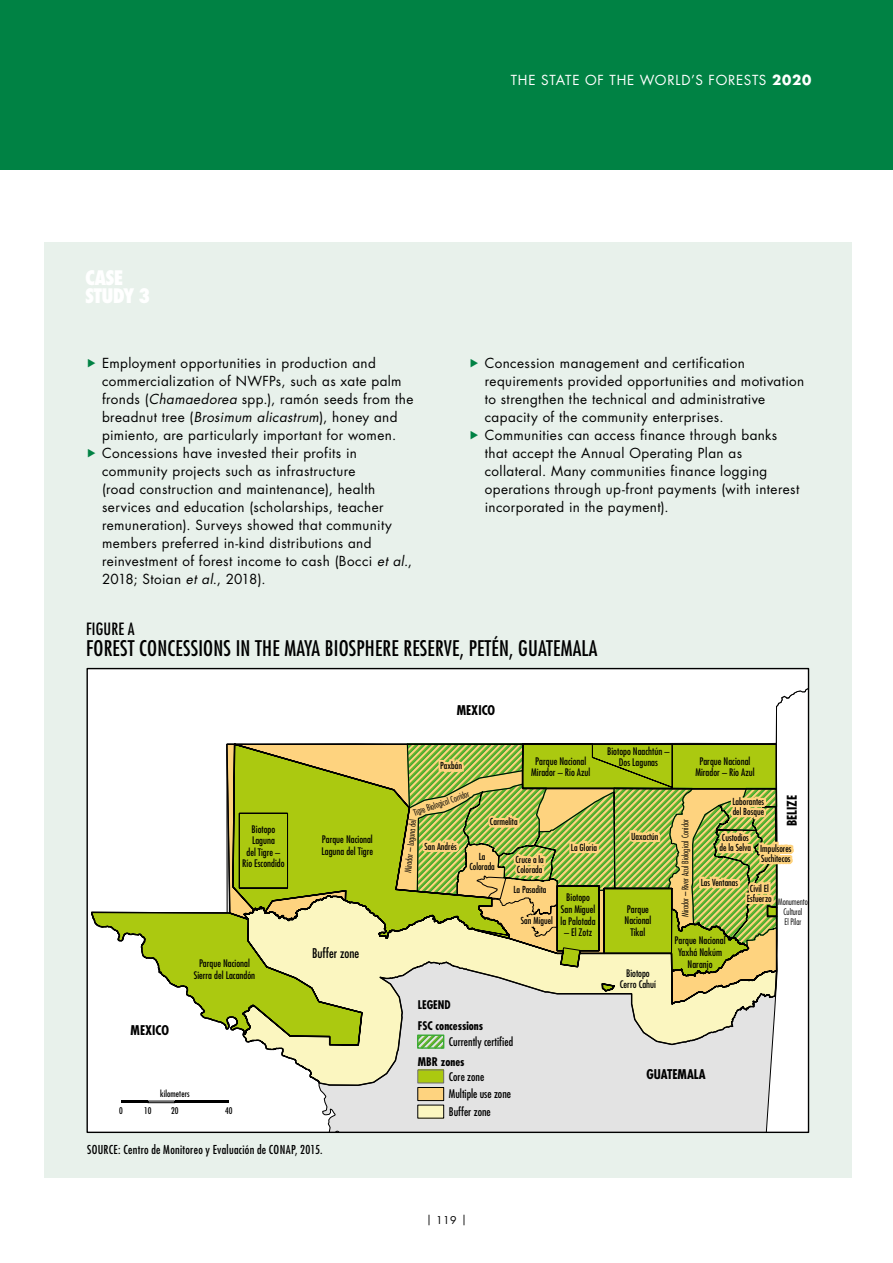
<style>
.page{position:relative;width:893px;height:1263px;background:#fff}
.page>*{position:absolute;margin:0;border:0;box-sizing:border-box;transform-origin:0 0}
.t1{font:condensed 21px "Futura Std";letter-spacing:.01em;color:#000}
.t2{font:800 condensed 19.5px/18px "Futura Std";letter-spacing:-.05em;color:#fff}
.t3{font:condensed 16.5px "Futura Std";letter-spacing:.01em;color:#000}
.t4{font:13.5px/18px "Futura Std";letter-spacing:.03em;color:#000}
.t5{font:13.5px "Futura Std";letter-spacing:.055em;color:#fff}
.t6{font:700 condensed 13.05px "Futura Std";color:#000}
.t7{font:condensed 13.05px "Futura Std";color:#000}
.t8{font:condensed 12px "Futura Std";letter-spacing:.025em;color:#000}
.t9{font:condensed 11.7px/17.4px "Futura Std";color:#000}
.t10{font:700 condensed 11.7px/21px "Futura Std";color:#000}
.t11{font:10.5px "Futura Std";color:#000}
.t12{font:condensed 10.2px/11.7px "Futura Std";color:#000;text-align:center}
.t13{font:condensed 9.45px/10.2px "Futura Std";color:#000}
.t14{font:condensed 9px "Futura Std";letter-spacing:.01em;color:#000}
.t15{font:300 condensed 8.7px/10.2px "Futura Std";color:#000;text-align:center}
.s1{font-weight:700}
.s2{font-style:italic}
</style>
<div class="page">
<div style="left:0;top:0;width:893px;height:170px;background:#008244"></div>
<div style="left:44px;top:242px;width:808px;height:936px;background:#e8f1eb"></div>
<svg style="left:91px;top:687px;width:315px;height:444px;background:#fafafa"></svg>
<svg style="left:90px;top:743px;width:316px;height:344px;background:#f6f4e7"></svg>
<svg style="left:91px;top:743px;width:315px;height:302px;background:#d1da85"></svg>
<div style="left:148px;top:1101px;width:27px;height:2px;border:1px solid #000"></div>
<hr style="left:202px;top:1101px;width:27px;height:2px;background:#000">
<hr style="left:121px;top:1101px;width:27px;height:2px;background:#000">
<hr style="left:175px;top:1101px;width:27px;height:2px;background:#000">
<svg style="left:406px;top:667px;width:402px;height:467px"></svg>
<h2 class="t2" style="left:85px;top:268px;width:67px">CASE<br>STUDY 3</h2>
<p class="t5" style="left:511px;top:71px;width:302px">THE STATE OF THE WORLD’S FORESTS <span class="s1">2020</span></p>
<p class="t4" style="left:485px;top:354px;width:321px">Concession management and certification requirements provided opportunities and motivation to strengthen the technical and administrative capacity of the community enterprises.<br>Communities can access finance through banks<br>that accept the Annual Operating Plan as collateral. Many communities finance logging operations through up-front payments (with interest incorporated in the payment).</p>
<p class="t4" style="left:102px;top:354px;width:313px">Employment opportunities in production and commercialization of NWFPs, such as xate palm fronds (<span class="s2">Chamaedorea</span> spp.), ramón seeds from the breadnut tree (<span class="s2">Brosimum alicastrum</span>), honey and pimiento, are particularly important for women.<br>Concessions have invested their profits in community projects such as infrastructure<br>(road construction and maintenance), health services and education (scholarships, teacher remuneration). Surveys showed that community members preferred in-kind distributions and reinvestment of forest income to cash (Bocci <span class="s2">et al</span>., 2018; Stoian <span class="s2">et al</span>., 2018).</p>
<p class="t3" style="left:86px;top:619px;width:50px">FIGURE A</p>
<h1 class="t1" style="left:86px;top:635px;width:513px">FOREST CONCESSIONS IN THE MAYA BIOSPHERE RESERVE, PETÉN, GUATEMALA</h1>
<p class="t12" style="left:242px;top:823px;width:44px">Biotopo<br>Laguna<br>del Tigre –<br>Río Escondido</p>
<p class="t12" style="left:321px;top:833px;width:53px;text-align:left">Parque Nacional<br>Laguna del Tigre</p>
<p class="t6" style="left:131px;top:1022px;width:40px">MEXICO</p>
<p class="t12" style="left:194px;top:958px;width:63px">Parque Nacional<br>Sierra del Lacandón</p>
<p class="t14" style="left:160px;top:1088px;width:31px">kilometers</p>
<p class="t14" style="left:119px;top:1105px;width:5px">0</p>
<p class="t14" style="left:144px;top:1105px;width:9px">10</p>
<p class="t14" style="left:171px;top:1105px;width:9px">20</p>
<p class="t14" style="left:225px;top:1105px;width:9px">40</p>
<p class="t7" style="left:312px;top:945px;width:49px">Buffer zone</p>
<p class="t8" style="left:87px;top:1142px;width:237px">SOURCE: Centro de Monitoreo y Evaluación de CONAP, 2015.</p>
<p class="t6" style="left:457px;top:702px;width:40px">MEXICO</p>
<p class="t13" style="left:440px;top:761px;width:23px">Paxbán</p>
<p class="t12" style="left:607px;top:745px;width:64px">Biotopo Naachtún –<br>Dos Lagunas</p>
<p class="t12" style="left:531px;top:755px;width:61px">Parque Nacional<br>Mirador – Río Azul</p>
<p class="t12" style="left:695px;top:755px;width:61px">Parque Nacional<br>Mirador – Río Azul</p>
<p class="t15" style="left:412px;top:808px;width:60px;rotate:-19deg">Tigre Biological Corridor</p>
<p class="t13" style="left:490px;top:816px;width:29px">Carmelita</p>
<p class="t13" style="left:515px;top:854px;width:30px">Cruce a la<br>Colorada</p>
<p class="t15" style="left:403px;top:872px;width:56px;rotate:-85deg">Mirador – Laguna del</p>
<p class="t13" style="left:424px;top:841px;width:34px">San Andrés</p>
<p class="t13" style="left:469px;top:851px;width:27px;text-align:center">La<br>Colorada</p>
<p class="t13" style="left:513px;top:884px;width:35px">La Pasadita</p>
<p class="t13" style="left:521px;top:916px;width:33px">San Miguel</p>
<p class="t13" style="left:571px;top:842px;width:28px">La Gloria</p>
<p class="t12" style="left:560px;top:892px;width:37px">Biotopo<br>San Miguel la Palotada</p>
<p class="t12" style="left:564px;top:927px;width:30px">– El Zotz</p>
<p class="t13" style="left:631px;top:831px;width:29px">Uaxactún</p>
<p class="t12" style="left:625px;top:903px;width:28px">Parque<br>Nacional<br>Tikal</p>
<p class="t12" style="left:620px;top:967px;width:38px">Biotopo<br>Cerro Cahuí</p>
<p class="t15" style="left:680px;top:917px;width:99px;rotate:-90deg">Mirador – River Azul Biological Corridor</p>
<p class="t6" style="left:784px;top:826px;width:33px;rotate:-90deg">BELIZE</p>
<p class="t13" style="left:732px;top:796px;width:33px">Laborantes del Bosque</p>
<p class="t13" style="left:722px;top:832px;width:28px">Custodios</p>
<p class="t13" style="left:720px;top:843px;width:73px">de la Selva Impulsores</p>
<p class="t13" style="left:761px;top:853px;width:31px">Suchitecos</p>
<p class="t13" style="left:747px;top:883px;width:26px;text-align:center">Civil El<br>Esfuerzo</p>
<p class="t13" style="left:701px;top:877px;width:39px">Las Ventanas</p>
<p class="t15" style="left:778px;top:896px;width:32px">Monumento<br>Cultural<br>El Pilar</p>
<p class="t12" style="left:675px;top:935px;width:52px">Parque Nacional<br>Yaxhá Nakúm<br>Naranjo</p>
<p class="t10" style="left:418px;top:995px;width:67px">LEGEND<br>FSC concessions</p>
<p class="t10" style="left:418px;top:1051px;width:48px">MBR zones</p>
<p class="t9" style="left:449px;top:1033px;width:66px">Currently certified</p>
<p class="t9" style="left:449px;top:1068px;width:64px">Core zone<br>Multiple use zone<br>Buffer zone</p>
<p class="t6" style="left:646px;top:1066px;width:61px">GUATEMALA</p>
<p class="t11" style="left:426px;top:1214px;width:42px">| 119 |</p>
</div>
